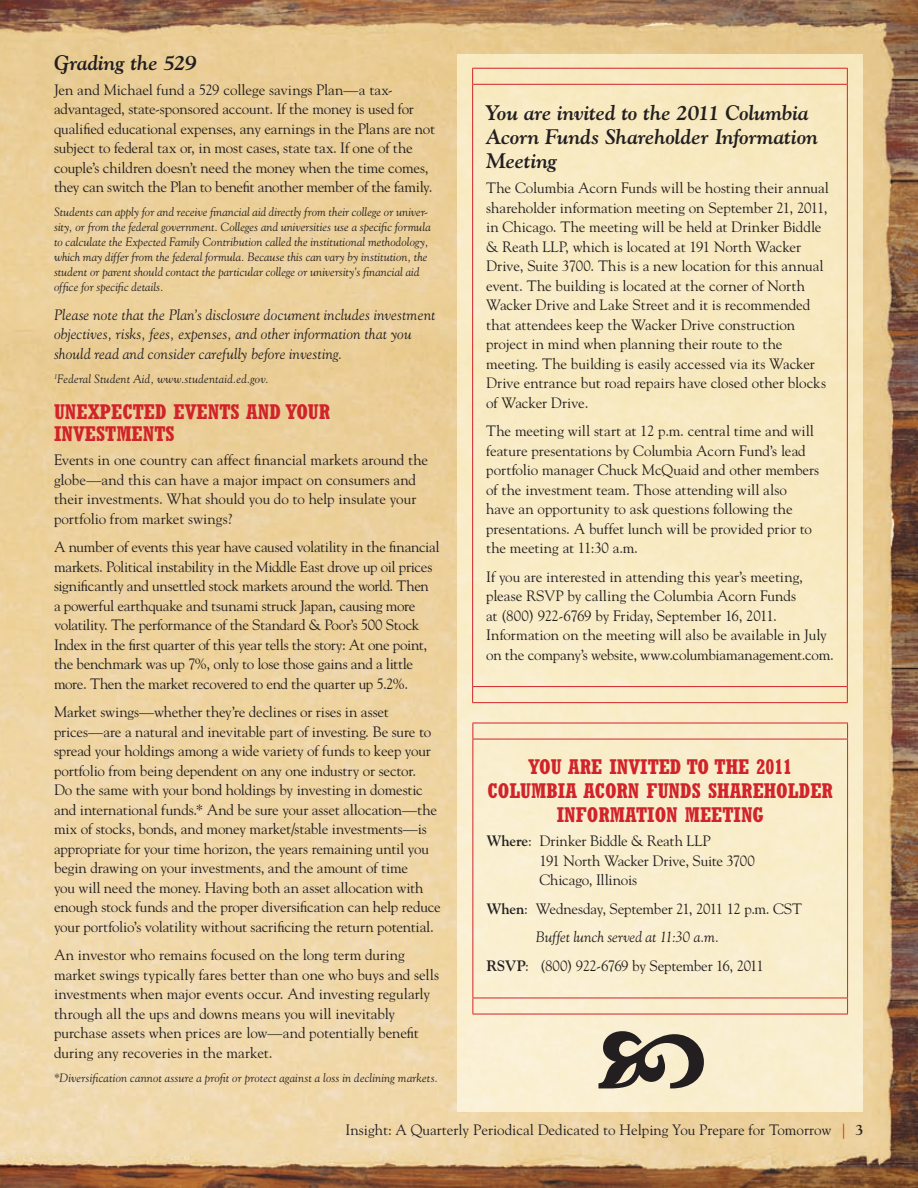
<style>
.page{position:relative;width:918px;height:1188px;background:#fff}
.page>*{position:absolute;margin:0;border:0;box-sizing:border-box;transform-origin:0 0}
.t1{font:700 condensed 21px/24px "Rockwell Std";color:#d1232a}
.t2{font:italic 700 21px/24px "Goudy Std";letter-spacing:-.01em;color:#231f20}
.t3{font:15px/19.5px "Goudy Std";letter-spacing:-.01em;color:#231f20}
.t4{font:italic 15px/19.5px "Goudy Std";letter-spacing:.01em;color:#231f20}
.t5{font:italic 15px "Goudy Std";letter-spacing:-.01em;color:#231f20}
.t6{font:italic 12px/15px "Goudy Std";letter-spacing:.01em;color:#231f20}
.s1{font-weight:700}
.s2{color:#d1232a}
</style>
<div class="page">
<img style="left:0;top:0;width:918px;height:1188px">
<img style="left:458px;top:54px;width:404px;height:1057px">
<hr style="left:472px;top:68px;width:376px;height:1px;background:#d1232a">
<svg style="left:472px;top:69px;width:1px;height:15px"></svg>
<svg style="left:847px;top:69px;width:1px;height:15px"></svg>
<hr style="left:472px;top:84px;width:376px;height:1px;background:#d1232a">
<hr style="left:472px;top:85px;width:1px;height:601px;background:#d1232a">
<hr style="left:847px;top:85px;width:1px;height:601px;background:#d1232a">
<hr style="left:472px;top:686px;width:376px;height:1px;background:#d1232a">
<svg style="left:472px;top:687px;width:1px;height:15px"></svg>
<svg style="left:847px;top:687px;width:1px;height:15px"></svg>
<hr style="left:472px;top:702px;width:376px;height:1px;background:#d1232a">
<svg style="left:599px;top:1031px;width:105px;height:57px;background:#8f8778"></svg>
<hr style="left:472px;top:723px;width:376px;height:1px;background:#d1232a">
<svg style="left:472px;top:723px;width:1px;height:16px"></svg>
<svg style="left:847px;top:723px;width:1px;height:16px"></svg>
<hr style="left:472px;top:739px;width:376px;height:1px;background:#d1232a">
<hr style="left:472px;top:739px;width:1px;height:259px;background:#d1232a">
<hr style="left:847px;top:739px;width:1px;height:259px;background:#d1232a">
<hr style="left:472px;top:998px;width:376px;height:1px;background:#d1232a">
<svg style="left:472px;top:998px;width:1px;height:16px"></svg>
<svg style="left:847px;top:998px;width:1px;height:16px"></svg>
<hr style="left:472px;top:1014px;width:376px;height:1px;background:#d1232a">
<h1 class="t2" style="left:54px;top:50px;width:144px">Grading the 529</h1>
<p class="t3" style="left:54px;top:79px;width:383px">Jen and Michael fund a 529 college savings Plan—a tax&shy;advantaged, state-sponsored account. If the money is used for qualified educational expenses, any earnings in the Plans are not subject to federal tax or, in most cases, state tax. If one of the couple’s children doesn’t need the money when the time comes, they can switch the Plan to benefit another member of the family.</p>
<p class="t6" style="left:54px;top:204px;width:378px">Students can apply for and receive financial aid directly from their college or univer&shy;sity, or from the federal government. Colleges and universities use a specific formula to calculate the Expected Family Contribution called the institutional methodology, which may differ from the federal formula. Because this can vary by institution, the student or parent should contact the particular college or university’s financial aid office for specific details.</p>
<p class="t4" style="left:54px;top:305px;width:383px">Please note that the Plan’s disclosure document includes investment objectives, risks, fees, expenses, and other information that you should read and consider carefully before investing.</p>
<p class="t6" style="left:54px;top:371px;width:216px"><sup>1</sup>Federal Student Aid, www.studentaid.ed.gov.</p>
<h1 class="t1" style="left:54px;top:400px;width:278px;line-height:22.5px">UNEXPECTED EVENTS AND YOUR<br>INVESTMENTS</h1>
<p class="t3" style="left:54px;top:450px;width:376px">Events in one country can affect financial markets around the globe—and this can have a major impact on consumers and their investments. What should you do to help insulate your portfolio from market swings?</p>
<p class="t3" style="left:54px;top:537px;width:387px">A number of events this year have caused volatility in the financial markets. Political instability in the Middle East drove up oil prices significantly and unsettled stock markets around the world. Then<br>a powerful earthquake and tsunami struck Japan, causing more volatility. The performance of the Standard &amp; Poor’s 500 Stock Index in the first quarter of this year tells the story: At one point, the benchmark was up 7%, only to lose those gains and a little more. Then the market recovered to end the quarter up 5.2%.</p>
<p class="t3" style="left:54px;top:702px;width:388px">Market swings—whether they’re declines or rises in asset prices—are a natural and inevitable part of investing. Be sure to spread your holdings among a wide variety of funds to keep your portfolio from being dependent on any one industry or sector.<br>Do the same with your bond holdings by investing in domestic and international funds.* And be sure your asset allocation—the mix of stocks, bonds, and money market/stable investments—is appropriate for your time horizon, the years remaining until you begin drawing on your investments, and the amount of time<br>you will need the money. Having both an asset allocation with enough stock funds and the proper diversification can help reduce your portfolio’s volatility without sacrificing the return potential.</p>
<p class="t3" style="left:54px;top:945px;width:387px">An investor who remains focused on the long term during market swings typically fares better than one who buys and sells investments when major events occur. And investing regularly through all the ups and downs means you will inevitably purchase assets when prices are low—and potentially benefit during any recoveries in the market.</p>
<p class="t6" style="left:54px;top:1070px;width:386px">*Diversification cannot assure a profit or protect against a loss in declining markets.</p>
<h1 class="t2" style="left:486px;top:101px;width:334px">You are invited to the 2011 Columbia<br>Acorn Funds Shareholder Information<br>Meeting</h1>
<p class="t3" style="left:486px;top:178px;width:344px">The Columbia Acorn Funds will be hosting their annual shareholder information meeting on September 21, 2011, in Chicago. The meeting will be held at Drinker Biddle &amp; Reath LLP, which is located at 191 North Wacker Drive, Suite 3700. This is a new location for this annual event. The building is located at the corner of North Wacker Drive and Lake Street and it is recommended that attendees keep the Wacker Drive construction project in mind when planning their route to the meeting. The building is easily accessed via its Wacker Drive entrance but road repairs have closed other blocks of Wacker Drive.</p>
<p class="t3" style="left:486px;top:421px;width:335px">The meeting will start at 12 p.m. central time and will feature presentations by Columbia Acorn Fund’s lead portfolio manager Chuck McQuaid and other members of the investment team. Those attending will also<br>have an opportunity to ask questions following the presentations. A buffet lunch will be provided prior to the meeting at 11:30 a.m.</p>
<p class="t3" style="left:486px;top:566px;width:349px">If you are interested in attending this year’s meeting, please RSVP by calling the Columbia Acorn Funds<br>at (800) 922-6769 by Friday, September 16, 2011.<br>Information on the meeting will also be available in July on the company’s website, www.columbiamanagement.com.</p>
<h1 class="t1" style="left:487px;top:754px;width:347px;text-align:center">YOU ARE INVITED TO THE 2011<br>COLUMBIA ACORN FUNDS SHAREHOLDER<br>INFORMATION MEETING</h1>
<p class="t3" style="left:539px;top:831px;width:217px;text-indent:-53px"><span class="s1">Where</span>: Drinker Biddle &amp; Reath LLP<br>191 North Wacker Drive, Suite 3700<br>Chicago, Illinois</p>
<p class="t3" style="left:486px;top:899px;width:317px"><span class="s1">When</span>: Wednesday, September 21, 2011 12 p.m. CST</p>
<p class="t5" style="left:536px;top:928px;width:185px">Buffet lunch served at 11:30 a.m.</p>
<p class="t3" style="left:486px;top:956px;width:279px"><span class="s1">RSVP</span>: (800) 922-6769 by September 16, 2011</p>
<p class="t3" style="left:346px;top:1120px;width:520px">Insight: A Quarterly Periodical Dedicated to Helping You Prepare for Tomorrow <span class="s2">|</span> <span class="s1">3</span></p>
</div>
